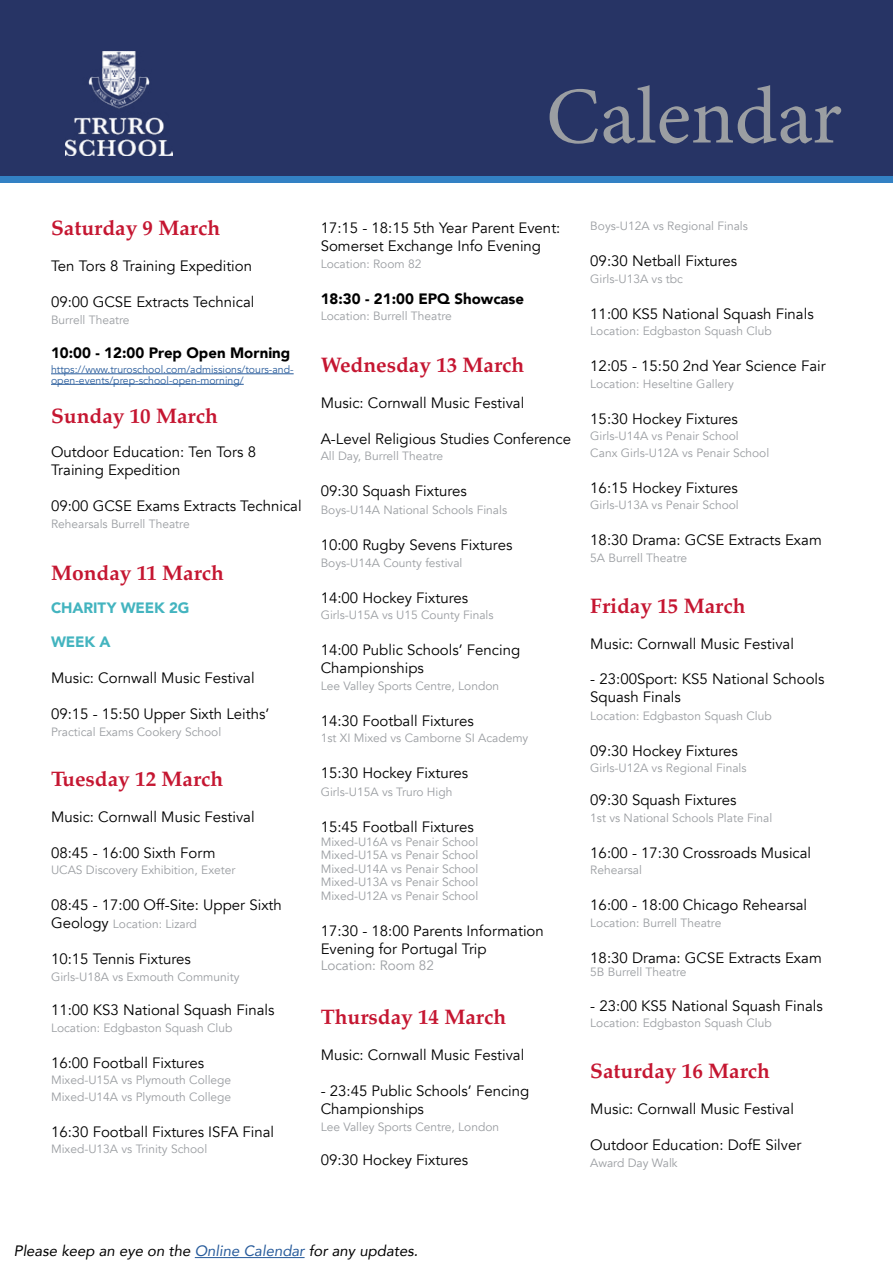
<style>
.page{position:relative;width:893px;height:1263px;background:#fff}
.page>*{position:absolute;margin:0;border:0;box-sizing:border-box;transform-origin:0 0}
.t1{font:80.55px "Minion Pro";color:#9b9ea2}
.t2{font:700 21px "Palatino";color:#c51631}
.t3{font:15px/18px "Avenir";color:#000}
.t4{font:900 15px "Avenir";color:#000}
.t5{font:italic 15px "Avenir";color:#000}
.t6{font:900 15px "Avenir";letter-spacing:-.005em;color:#43b4bf}
.t7{font:13.5px "Avenir";color:#9b9ea2}
.t8{font:12px/13.5px "Avenir";color:#9b9ea2}
.t9{font:10.5px/10.5px "Avenir";color:#275b9b}
.s1{font-size:15px;color:#000}
.s2{color:#275b9b}
</style>
<div class="page">
<hr style="left:51px;top:373px;width:243px;height:1px;background:#275b9b">
<hr style="left:51px;top:384px;width:193px;height:1px;background:#275b9b">
<div style="left:0;top:175px;width:893px;height:8px;background:#3381c4"></div>
<div style="left:0;top:0;width:893px;height:175px;background:#273465"></div>
<img style="left:66px;top:51px;width:106px;height:104px">
<hr style="left:195px;top:1257px;width:110px;height:1px;background:#275b9b">
<h1 class="t1" style="left:546px;top:63px;width:297px">Calendar</h1>
<h2 class="t2" style="left:51px;top:210px;width:171px">Saturday 9 March</h2>
<p class="t3" style="left:51px;top:257px;width:203px">Ten Tors 8 Training Expedition</p>
<p class="t3" style="left:51px;top:293px;width:205px">09:00 GCSE Extracts Technical</p>
<p class="t8" style="left:51px;top:313px;width:80px">Burrell Theatre</p>
<p class="t4" style="left:51px;top:340px;width:241px">10:00 - 12:00 Prep Open Morning</p>
<p class="t9" style="left:51px;top:364px;width:244px">https://www.truroschool.com/admissions/tours-and&shy;open-events/prep-school-open-morning/</p>
<h2 class="t2" style="left:51px;top:398px;width:168px">Sunday 10 March</h2>
<p class="t3" style="left:51px;top:443px;width:207px">Outdoor Education: Ten Tors 8<br>Training Expedition</p>
<p class="t3" style="left:51px;top:497px;width:252px">09:00 GCSE Exams Extracts Technical</p>
<p class="t8" style="left:51px;top:517px;width:140px">Rehearsals Burrell Theatre</p>
<h2 class="t2" style="left:51px;top:554px;width:175px">Monday 11 March</h2>
<p class="t6" style="left:51px;top:594px;width:140px">CHARITY WEEK 2G</p>
<p class="t6" style="left:51px;top:629px;width:61px">WEEK A</p>
<p class="t3" style="left:51px;top:669px;width:205px">Music: Cornwall Music Festival</p>
<p class="t3" style="left:51px;top:705px;width:220px">09:15 - 15:50 Upper Sixth Leiths’</p>
<p class="t8" style="left:51px;top:725px;width:172px">Practical Exams Cookery School</p>
<h2 class="t2" style="left:51px;top:760px;width:174px">Tuesday 12 March</h2>
<p class="t3" style="left:51px;top:808px;width:205px">Music: Cornwall Music Festival</p>
<p class="t3" style="left:51px;top:844px;width:166px">08:45 - 16:00 Sixth Form</p>
<p class="t8" style="left:51px;top:863px;width:186px">UCAS Discovery Exhibition, Exeter</p>
<p class="t3" style="left:51px;top:896px;width:232px">08:45 - 17:00 Off-Site: Upper Sixth</p>
<p class="t8" style="left:51px;top:917px;width:147px"><span class="s1">Geology</span> Location: Lizard</p>
<p class="t3" style="left:51px;top:950px;width:141px">10:15 Tennis Fixtures</p>
<p class="t8" style="left:51px;top:970px;width:190px">Girls-U18A vs Exmouth Community</p>
<p class="t3" style="left:51px;top:1001px;width:225px">11:00 KS3 National Squash Finals</p>
<p class="t8" style="left:51px;top:1021px;width:183px">Location: Edgbaston Squash Club</p>
<p class="t3" style="left:51px;top:1054px;width:155px">16:00 Football Fixtures</p>
<p class="t8" style="left:51px;top:1072px;width:182px;line-height:16.5px">Mixed-U15A vs Plymouth College<br>Mixed-U14A vs Plymouth College</p>
<p class="t3" style="left:51px;top:1123px;width:225px">16:30 Football Fixtures ISFA Final</p>
<p class="t8" style="left:51px;top:1142px;width:158px">Mixed-U13A vs Trinity School</p>
<p class="t3" style="left:321px;top:219px;width:241px">17:15 - 18:15 5th Year Parent Event:<br>Somerset Exchange Info Evening</p>
<p class="t8" style="left:321px;top:257px;width:102px">Location: Room 82</p>
<p class="t4" style="left:321px;top:285px;width:205px">18:30 - 21:00 EPQ Showcase</p>
<p class="t8" style="left:321px;top:309px;width:133px">Location: Burrell Theatre</p>
<h2 class="t2" style="left:321px;top:347px;width:205px">Wednesday 13 March</h2>
<p class="t3" style="left:321px;top:394px;width:205px">Music: Cornwall Music Festival</p>
<p class="t3" style="left:321px;top:430px;width:252px">A-Level Religious Studies Conference</p>
<p class="t8" style="left:321px;top:450px;width:124px">All Day, Burrell Theatre</p>
<p class="t3" style="left:321px;top:482px;width:148px">09:30 Squash Fixtures</p>
<p class="t8" style="left:321px;top:504px;width:188px">Boys-U14A National Schools Finals</p>
<p class="t3" style="left:321px;top:536px;width:193px">10:00 Rugby Sevens Fixtures</p>
<p class="t8" style="left:321px;top:556px;width:143px">Boys-U14A County festival</p>
<p class="t3" style="left:321px;top:589px;width:149px">14:00 Hockey Fixtures</p>
<p class="t8" style="left:321px;top:609px;width:174px">Girls-U15A vs U15 County Finals</p>
<p class="t3" style="left:321px;top:641px;width:201px">14:00 Public Schools’ Fencing<br>Championships</p>
<p class="t8" style="left:321px;top:679px;width:180px">Lee Valley Sports Centre, London</p>
<p class="t3" style="left:321px;top:712px;width:155px">14:30 Football Fixtures</p>
<p class="t8" style="left:321px;top:732px;width:209px">1st XI Mixed vs Camborne SI Academy</p>
<p class="t3" style="left:321px;top:764px;width:149px">15:30 Hockey Fixtures</p>
<p class="t8" style="left:321px;top:786px;width:133px">Girls-U15A vs Truro High</p>
<p class="t3" style="left:321px;top:818px;width:155px">15:45 Football Fixtures</p>
<p class="t8" style="left:321px;top:835px;width:159px;text-align:justify">Mixed-U16A vs Penair School Mixed-U15A vs Penair School Mixed-U14A vs Penair School Mixed-U13A vs Penair School Mixed-U12A vs Penair School</p>
<p class="t3" style="left:321px;top:922px;width:225px">17:30 - 18:00 Parents Information<br>Evening for Portugal Trip</p>
<p class="t7" style="left:321px;top:957px;width:115px">Location: Room 82</p>
<h2 class="t2" style="left:321px;top:999px;width:187px">Thursday 14 March</h2>
<p class="t3" style="left:321px;top:1046px;width:205px">Music: Cornwall Music Festival</p>
<p class="t3" style="left:321px;top:1082px;width:210px">- 23:45 Public Schools’ Fencing<br>Championships</p>
<p class="t8" style="left:321px;top:1120px;width:180px">Lee Valley Sports Centre, London</p>
<p class="t3" style="left:321px;top:1151px;width:149px">09:30 Hockey Fixtures</p>
<p class="t8" style="left:590px;top:219px;width:159px">Boys-U12A vs Regional Finals</p>
<p class="t3" style="left:590px;top:252px;width:148px">09:30 Netball Fixtures</p>
<p class="t8" style="left:590px;top:272px;width:94px">Girls-U13A vs tbc</p>
<p class="t3" style="left:590px;top:305px;width:225px">11:00 KS5 National Squash Finals</p>
<p class="t8" style="left:590px;top:324px;width:183px">Location: Edgbaston Squash Club</p>
<p class="t3" style="left:590px;top:357px;width:237px">12:05 - 15:50 2nd Year Science Fair</p>
<p class="t8" style="left:590px;top:377px;width:145px">Location: Heseltine Gallery</p>
<p class="t3" style="left:590px;top:410px;width:149px">15:30 Hockey Fixtures</p>
<p class="t8" style="left:590px;top:428px;width:180px;line-height:16.5px">Girls-U14A vs Penair School<br>Canx Girls-U12A vs Penair School</p>
<p class="t3" style="left:590px;top:479px;width:149px">16:15 Hockey Fixtures</p>
<p class="t8" style="left:590px;top:498px;width:150px">Girls-U13A vs Penair School</p>
<p class="t3" style="left:590px;top:531px;width:233px">18:30 Drama: GCSE Extracts Exam</p>
<p class="t8" style="left:590px;top:551px;width:98px">5A Burrell Theatre</p>
<h2 class="t2" style="left:590px;top:588px;width:157px">Friday 15 March</h2>
<p class="t3" style="left:590px;top:635px;width:205px">Music: Cornwall Music Festival</p>
<p class="t3" style="left:590px;top:670px;width:236px">- 23:00Sport: KS5 National Schools<br>Squash Finals</p>
<p class="t8" style="left:590px;top:709px;width:183px">Location: Edgbaston Squash Club</p>
<p class="t3" style="left:590px;top:742px;width:149px">09:30 Hockey Fixtures</p>
<p class="t8" style="left:590px;top:762px;width:158px">Girls-U12A vs Regional Finals</p>
<p class="t3" style="left:590px;top:791px;width:148px">09:30 Squash Fixtures</p>
<p class="t8" style="left:590px;top:811px;width:184px">1st vs National Schools Plate Final</p>
<p class="t3" style="left:590px;top:844px;width:222px">16:00 - 17:30 Crossroads Musical</p>
<p class="t8" style="left:590px;top:864px;width:53px">Rehearsal</p>
<p class="t3" style="left:590px;top:896px;width:218px">16:00 - 18:00 Chicago Rehearsal</p>
<p class="t8" style="left:590px;top:916px;width:133px">Location: Burrell Theatre</p>
<p class="t3" style="left:590px;top:949px;width:233px">18:30 Drama: GCSE Extracts Exam</p>
<p class="t8" style="left:590px;top:966px;width:98px">5B Burrell Theatre</p>
<p class="t3" style="left:590px;top:997px;width:234px">- 23:00 KS5 National Squash Finals</p>
<p class="t8" style="left:590px;top:1016px;width:183px">Location: Edgbaston Squash Club</p>
<h2 class="t2" style="left:590px;top:1053px;width:181px">Saturday 16 March</h2>
<p class="t3" style="left:590px;top:1100px;width:205px">Music: Cornwall Music Festival</p>
<p class="t3" style="left:590px;top:1136px;width:213px">Outdoor Education: DofE Silver</p>
<p class="t8" style="left:590px;top:1156px;width:89px">Award Day Walk</p>
<p class="t5" style="left:14px;top:1242px;width:406px">Please keep an eye on the <span class="s2">Online Calendar</span> for any updates.</p>
</div>
